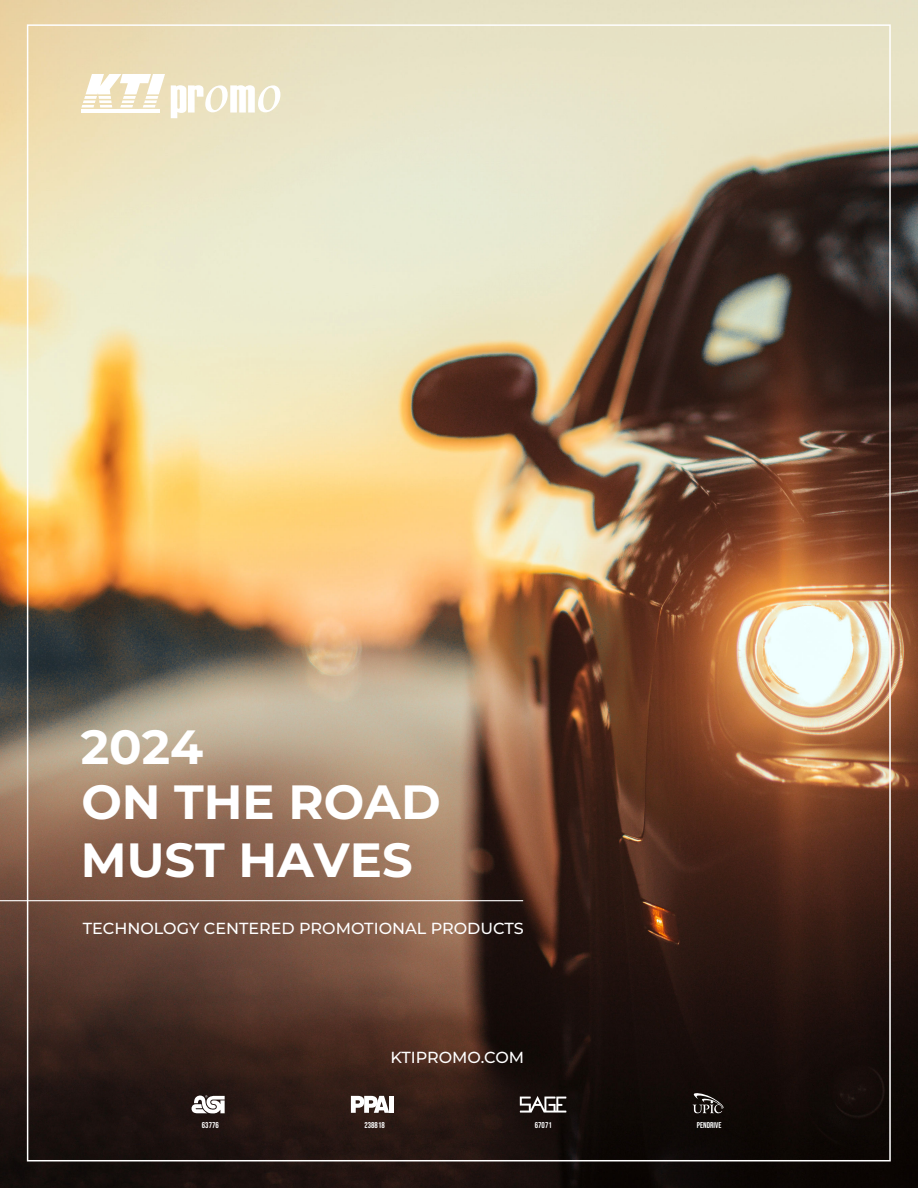
<style>
.page{position:relative;width:918px;height:1188px;background:#fff}
.page>*{position:absolute;margin:0;border:0;box-sizing:border-box;transform-origin:0 0}
.t1{font:100 48px "Montserrat";color:#fff}
.t2{font:500 16.05px "Montserrat";color:#fff}
.t3{font:8.4px "Bebas Neue Rounded";color:#fff}
</style>
<div class="page">
<img style="left:0;top:0;width:918px;height:1188px">
<hr style="left:0;top:900px;width:523px;height:1px;background:#fff">
<svg style="left:192px;top:1095px;width:33px;height:19px"></svg>
<svg style="left:351px;top:1096px;width:38px;height:17px"></svg>
<div style="left:389px;top:1096px;width:5px;height:17px;background:#fff"></div>
<svg style="left:520px;top:1096px;width:46px;height:17px"></svg>
<svg style="left:693px;top:1092px;width:31px;height:21px"></svg>
<hr style="left:81px;top:109px;width:79px;height:4px;background:#fff">
<svg style="left:81px;top:74px;width:84px;height:33px"></svg>
<svg style="left:171px;top:85px;width:109px;height:33px"></svg>
<h1 class="t1" style="left:81px;top:715px;width:124px">2024</h1>
<h1 class="t1" style="left:81px;top:770px;width:361px">ON THE ROAD</h1>
<h1 class="t1" style="left:81px;top:828px;width:333px">MUST HAVES</h1>
<p class="t2" style="left:83px;top:917px;width:443px">TECHNOLOGY CENTERED PROMOTIONAL PRODUCTS</p>
<p class="t2" style="left:391px;top:1046px;width:135px">KTIPROMO.COM</p>
<p class="t3" style="left:202px;top:1120px;width:18px">63776</p>
<p class="t3" style="left:365px;top:1120px;width:22px">238818</p>
<p class="t3" style="left:535px;top:1120px;width:18px">67071</p>
<p class="t3" style="left:697px;top:1120px;width:26px">PENDRIVE</p>
</div>
